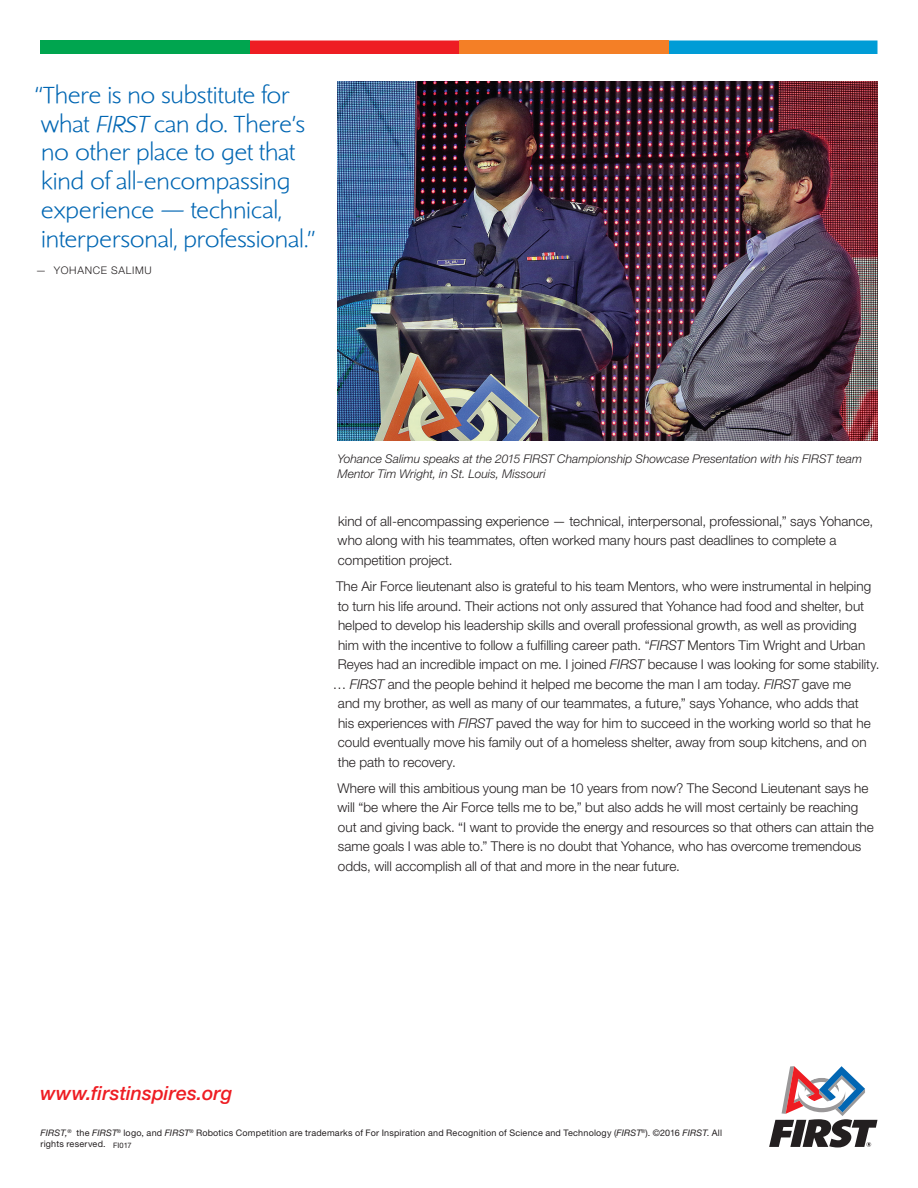
<style>
.page{position:relative;width:918px;height:1188px;background:#fff}
.page>*{position:absolute;margin:0;border:0;box-sizing:border-box;transform-origin:0 0}
.t1{font:300 24px/28.8px "Shinn RR";letter-spacing:-.01em;color:#0166b3}
.t2{font:italic 500 19.5px "Helvetica Neue";letter-spacing:.005em;color:#ee1d23}
.t3{font:300 13.5px/19.5px "Helvetica Neue";color:#231f20}
.t4{font:italic 300 12px/15px "Helvetica Neue";color:#231f20}
.t5{font:300 10.5px "Helvetica Neue";letter-spacing:.07em;color:#231f20}
.t6{font:9px/12px "Helvetica Neue";letter-spacing:.02em;color:#231f20}
.s1{font-style:italic}
.s2{font-size:7.5px}
</style>
<div class="page">
<svg style="left:668px;top:40px;width:210px;height:14px;background:#0a9fd6"></svg>
<div style="left:459px;top:40px;width:209px;height:14px;background:#f47f26"></div>
<div style="left:250px;top:40px;width:209px;height:14px;background:#ee1d23"></div>
<div style="left:40px;top:40px;width:210px;height:14px;background:#00a54f"></div>
<svg style="left:769px;top:1066px;width:109px;height:81px"></svg>
<img style="left:338px;top:81px;width:540px;height:360px">
<h1 class="t1" style="left:35px;top:80px;width:282px">“There is no substitute for what <span class="s1">FIRST</span> can do. There’s no other place to get that kind of all-encompassing experience — technical, interpersonal, professional.”</h1>
<p class="t5" style="left:36px;top:264px;width:117px">— YOHANCE SALIMU</p>
<p class="t4" style="left:338px;top:451px;width:526px">Yohance Salimu speaks at the 2015 FIRST Championship Showcase Presentation with his FIRST team<br>Mentor Tim Wright, in St. Louis, Missouri</p>
<p class="t3" style="left:338px;top:511px;width:537px">kind of all-encompassing experience — technical, interpersonal, professional,” says Yohance, who along with his teammates, often worked many hours past deadlines to complete a competition project.</p>
<p class="t3" style="left:336px;top:576px;width:537px">The Air Force lieutenant also is grateful to his team Mentors, who were instrumental in helping</p>
<p class="t3" style="left:338px;top:596px;width:528px">to turn his life around. Their actions not only assured that Yohance had food and shelter, but</p>
<p class="t3" style="left:338px;top:615px;width:520px">helped to develop his leadership skills and overall professional growth, as well as providing</p>
<p class="t3" style="left:338px;top:635px;width:529px">him with the incentive to follow a fulfilling career path. “<span class="s1">FIRST</span> Mentors Tim Wright and Urban</p>
<p class="t3" style="left:338px;top:654px;width:543px">Reyes had an incredible impact on me. I joined <span class="s1">FIRST</span> because I was looking for some stability.</p>
<p class="t3" style="left:333px;top:674px;width:520px">… <span class="s1">FIRST</span> and the people behind it helped me become the man I am today. <span class="s1">FIRST</span> gave me</p>
<p class="t3" style="left:338px;top:693px;width:522px">and my brother, as well as many of our teammates, a future,” says Yohance, who adds that</p>
<p class="t3" style="left:338px;top:713px;width:534px">his experiences with <span class="s1">FIRST</span> paved the way for him to succeed in the working world so that he</p>
<p class="t3" style="left:338px;top:732px;width:530px">could eventually move his family out of a homeless shelter, away from soup kitchens, and on</p>
<p class="t3" style="left:338px;top:752px;width:119px">the path to recovery.</p>
<p class="t3" style="left:338px;top:778px;width:538px">Where will this ambitious young man be 10 years from now? The Second Lieutenant says he will “be where the Air Force tells me to be,” but also adds he will most certainly be reaching out and giving back. “I want to provide the energy and resources so that others can attain the same goals I was able to.” There is no doubt that Yohance, who has overcome tremendous odds, will accomplish all of that and more in the near future.</p>
<h2 class="t2" style="left:40px;top:1081px;width:193px">www.firstinspires.org</h2>
<p class="t6" style="left:40px;top:1126px;width:683px"><span class="s1">FIRST,</span><sup>®</sup> the <span class="s1">FIRST</span><sup>®</sup> logo, and <span class="s1">FIRST</span><sup>®</sup> Robotics Competition are trademarks of For Inspiration and Recognition of Science and Technology (<span class="s1">FIRST</span><sup>®</sup>). ©2016 <span class="s1">FIRST</span>. All rights reserved. <span class="s2">FI017</span></p>
</div>
